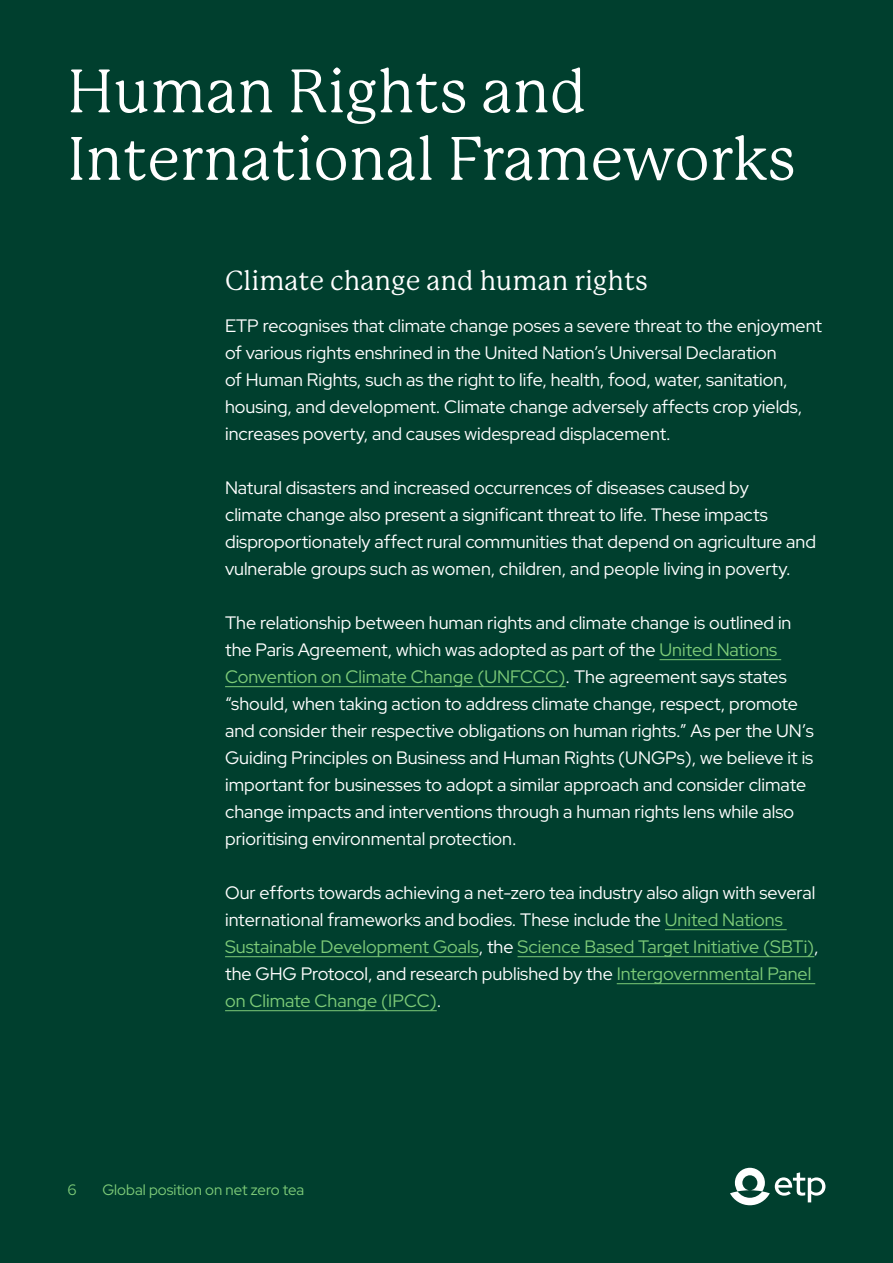
<style>
.page{position:relative;width:893px;height:1263px;background:#003f2e}
.page>*{position:absolute;margin:0;border:0;box-sizing:border-box;transform-origin:0 0}
.t1{font:60px/67.5px "P22 Mackinac Pro";color:#fff}
.t2{font:27px "P22 Mackinac Pro";color:#fff}
.t3{font:18px/27px "Red Hat Display";color:#fff}
.t4{font:15px "Red Hat Display";color:#7dcb78}
.s1{color:#7dcb78}
</style>
<div class="page">
<svg style="left:730px;top:1168px;width:95px;height:37px"></svg>
<hr style="left:659px;top:659px;width:122px;height:1px;background:#7dcb78">
<hr style="left:225px;top:686px;width:341px;height:1px;background:#7dcb78">
<hr style="left:665px;top:929px;width:122px;height:1px;background:#7dcb78">
<hr style="left:225px;top:956px;width:254px;height:1px;background:#7dcb78">
<hr style="left:517px;top:956px;width:297px;height:1px;background:#7dcb78">
<hr style="left:617px;top:983px;width:198px;height:1px;background:#7dcb78">
<hr style="left:225px;top:1010px;width:212px;height:1px;background:#7dcb78">
<h1 class="t1" style="left:68px;top:58px;width:730px">Human Rights and<br>International Frameworks</h1>
<h2 class="t2" style="left:225px;top:265px;width:424px">Climate change and human rights</h2>
<p class="t3" style="left:225px;top:312px;width:598px">ETP recognises that climate change poses a severe threat to the enjoyment of various rights enshrined in the United Nation’s Universal Declaration<br>of Human Rights, such as the right to life, health, food, water, sanitation, housing, and development. Climate change adversely affects crop yields, increases poverty, and causes widespread displacement.</p>
<p class="t3" style="left:225px;top:474px;width:592px">Natural disasters and increased occurrences of diseases caused by<br>climate change also present a significant threat to life. These impacts disproportionately affect rural communities that depend on agriculture and vulnerable groups such as women, children, and people living in poverty.</p>
<p class="t3" style="left:225px;top:609px;width:590px">The relationship between human rights and climate change is outlined in the Paris Agreement, which was adopted as part of the <span class="s1">United Nations Convention on Climate Change (UNFCCC)</span>. The agreement says states “should, when taking action to address climate change, respect, promote and consider their respective obligations on human rights.” As per the UN’s Guiding Principles on Business and Human Rights (UNGPs), we believe it is important for businesses to adopt a similar approach and consider climate change impacts and interventions through a human rights lens while also prioritising environmental protection.</p>
<p class="t3" style="left:225px;top:879px;width:595px">Our efforts towards achieving a net-zero tea industry also align with several international frameworks and bodies. These include the <span class="s1">United Nations Sustainable Development Goals</span>, the <span class="s1">Science Based Target Initiative (SBTi)</span>, the GHG Protocol, and research published by the <span class="s1">Intergovernmental Panel on Climate Change (IPCC)</span>.</p>
<p class="t4" style="left:68px;top:1180px;width:11px">6</p>
<p class="t4" style="left:102px;top:1180px;width:203px">Global position on net zero tea</p>
</div>
